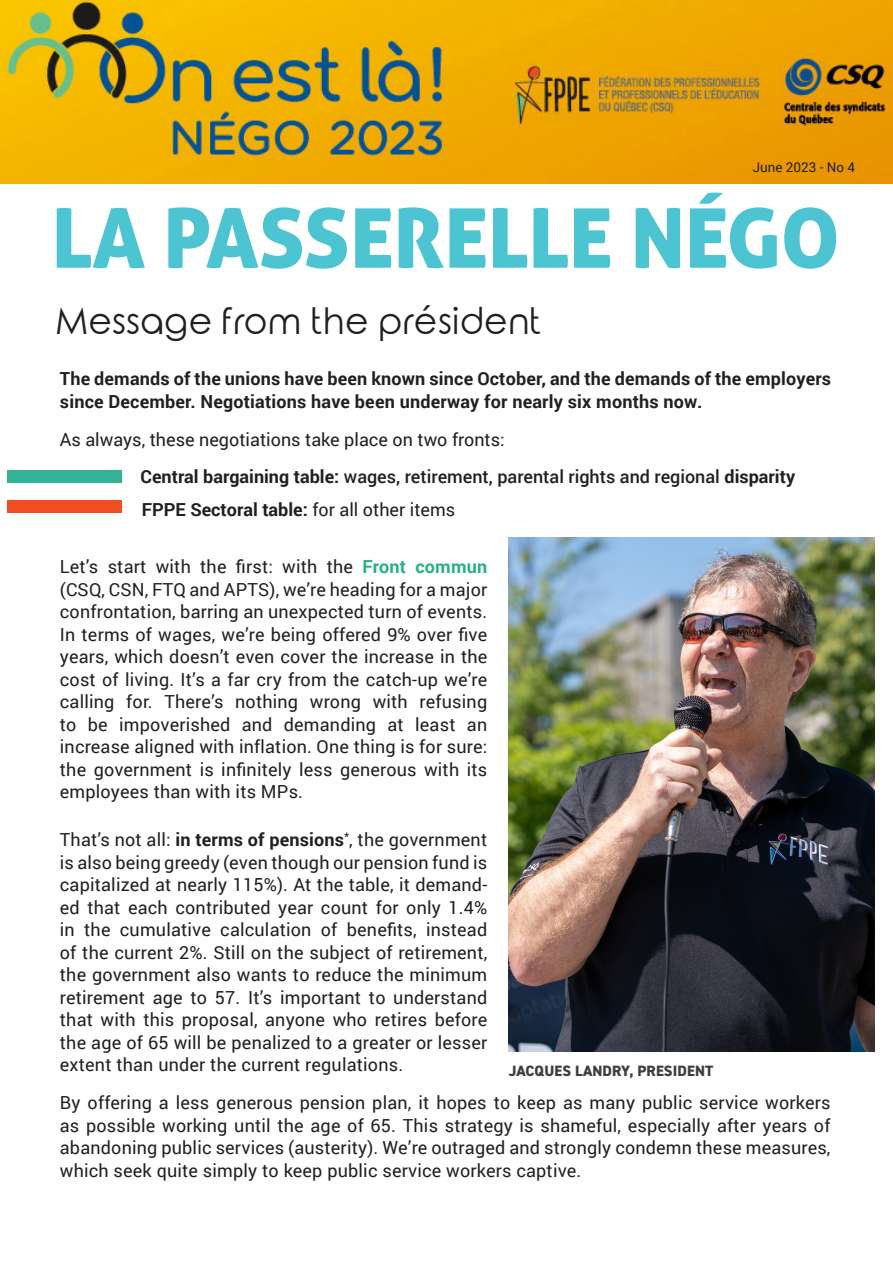
<style>
.page{position:relative;width:893px;height:1263px;background:#fff}
.page>*{position:absolute;margin:0;border:0;box-sizing:border-box;transform-origin:0 0}
.t1{font:82.5px "Aller Display";color:#4dc4d1}
.t2{font:36px "Rounded Elegance";color:#231f20}
.Quote_centered{font:18px/22.5px "Roboto";letter-spacing:.01em;color:#231f20;text-align:justify}
.Quote_centered-2{font:700 18px/22.5px "Roboto";letter-spacing:.01em;color:#231f20}
.Quote_centered-3{font:500 18px "Roboto";color:#231f20}
.Body{font:800 15px "DIN2014";letter-spacing:.01em;color:#3e3e3f}
.En-tête_de_section_d{font:13.5px "Roboto";color:#231f20}
.s1{font-weight:700}
.s2{font-weight:700;color:#fff}
.s3{font-family:"Comfortaa";font-weight:400;font-size:16.5px;color:#fff}
.s4{font-family:"DejaVu Sans";font-weight:700;font-size:16.5px;color:#fff}
.s5{font-weight:400}
.s6{font-weight:700;color:#27b281}
</style>
<div class="page">
<img style="left:0;top:0;width:893px;height:183px">
<div style="left:7px;top:471px;width:115px;height:12px;background:#33b296"></div>
<div style="left:7px;top:500px;width:115px;height:13px;background:#f04d22"></div>
<img style="left:509px;top:538px;width:365px;height:513px">
<p class="En-tête_de_section_d" style="left:753px;top:158px;width:104px">June 2023 - No 4</p>
<p class="t1" style="left:52px;top:186px;width:789px">LA PASSERELLE NÉGO</p>
<p class="t2" style="left:55px;top:300px;width:488px">Message from the président</p>
<p class="Quote_centered-2" style="left:60px;top:367px;width:773px">The demands of the unions have been known since October, and the demands of the employers since December. Negotiations have been underway for nearly six months now.</p>
<p class="Quote_centered" style="left:60px;top:428px;width:446px">As always, these negotiations take place on two fronts:</p>
<p class="Quote_centered-3" style="left:141px;top:464px;width:739px"><span class="s1">Central bargaining table:</span> wages, retirement, parental rights and regional <span class="s1">disparity</span><span class="s2">ré</span><span class="s3">gio</span><span class="s4">nale</span></p>
<p class="Quote_centered-2" style="left:142px;top:498px;width:315px">FPPE Sectoral table: <span class="s5">for all other items</span></p>
<p class="Quote_centered" style="left:60px;top:555px;width:429px">Let’s start with the first: with the <span class="s6">Front commun </span>(CSQ, CSN, FTQ and APTS), we’re heading for a major confrontation, barring an unexpected turn of events.<br>In terms of wages, we’re being offered 9% over five years, which doesn’t even cover the increase in the cost of living. It’s a far cry from the catch-up we’re calling for. There’s nothing wrong with refusing to be impoverished and demanding at least an increase aligned with inflation. One thing is for sure: the government is infinitely less generous with its employees than with its MPs.</p>
<p class="Quote_centered" style="left:60px;top:828px;width:429px">That’s not all: <span class="s1">in terms of pensions</span><sup>*</sup>, the government is also being greedy (even though our pension fund is capitalized at nearly 115%). At the table, it demand&shy;ed that each contributed year count for only 1.4% in the cumulative calculation of benefits, instead of the current 2%. Still on the subject of retirement, the government also wants to reduce the minimum retirement age to 57. It’s important to understand that with this proposal, anyone who retires before the age of 65 will be penalized to a greater or lesser extent than under the current regulations.</p>
<p class="Quote_centered" style="left:60px;top:1091px;width:772px">By offering a less generous pension plan, it hopes to keep as many public service workers as possible working until the age of 65. This strategy is shameful, especially after years of abandoning public services (austerity). We’re outraged and strongly condemn these measures, which seek quite simply to keep public service workers captive.</p>
<p class="Body" style="left:509px;top:1061px;width:206px">JACQUES LANDRY, PRESIDENT</p>
</div>
